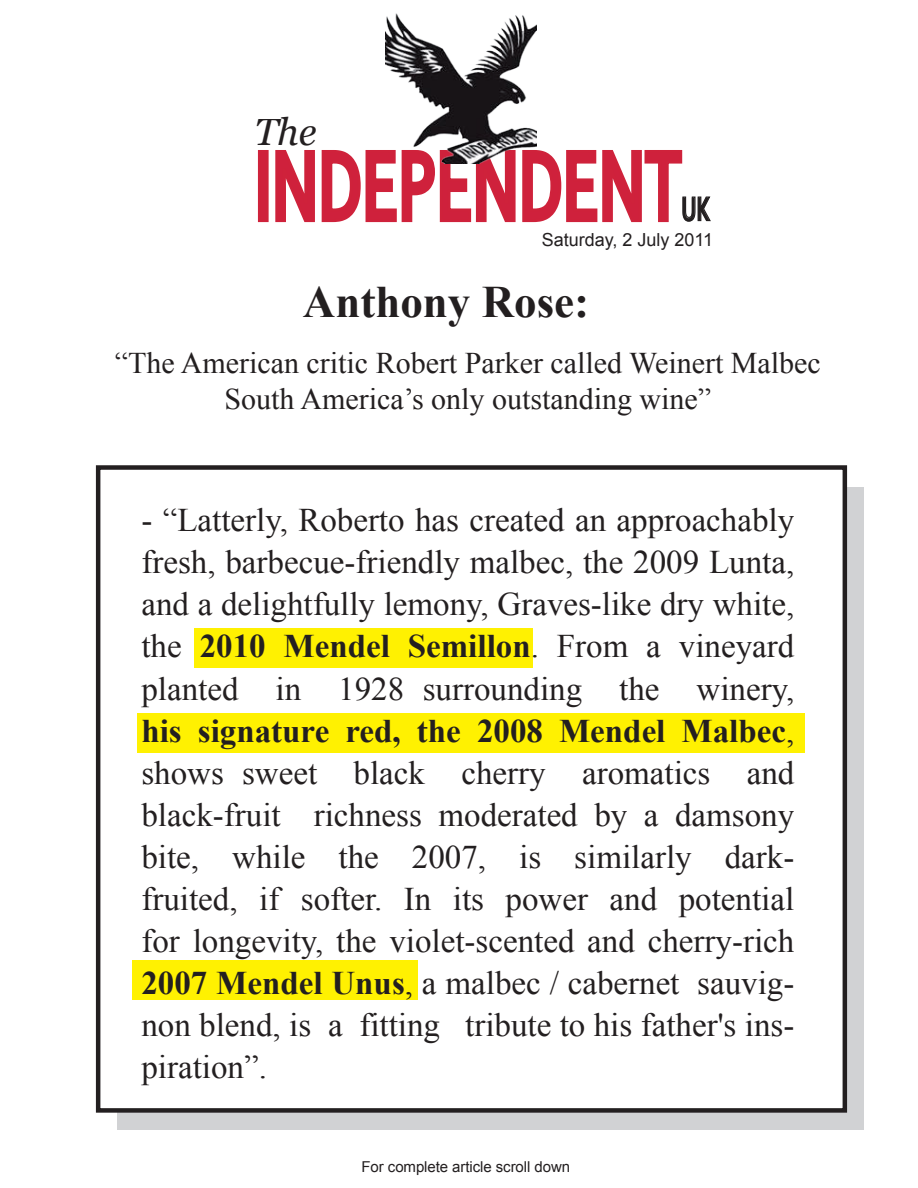
<style>
.page{position:relative;width:918px;height:1188px;background:#fff}
.page>*{position:absolute;margin:0;border:0;box-sizing:border-box;transform-origin:0 0}
.t1{font:700 105.75px "Corbel";letter-spacing:-.005em;color:#cf213c;scale:.61 1}
.t2{font:700 45px "Times New Roman";color:#231f20}
.t3{font:italic 37.8px "Georgia";color:#231f20}
.t4{font:700 36px "Corbel";color:#231f20;scale:.61 1}
.t5{font:33px/42px "Times New Roman";color:#231f20;text-align:justify}
.t6{font:30px/36px "Times New Roman";color:#231f20;text-align:center}
.t7{font:18px "Arial";color:#231f20}
.t8{font:15px "Arial";letter-spacing:-.005em;color:#231f20}
.s1{font-weight:700}
</style>
<div class="page">
<div style="left:258px;top:150px;width:11px;height:72px;border:3px solid #cf223b"></div>
<svg style="left:275px;top:150px;width:436px;height:73px"></svg>
<img style="left:385px;top:13px;width:152px;height:151px">
<div style="left:117px;top:487px;width:747px;height:643px;background:#d1d2d4"></div>
<div style="left:96px;top:465px;width:751px;height:648px;background:#fff;border:4px solid #231f20"></div>
<div style="left:195px;top:628px;width:338px;height:39px;background:#fff101"></div>
<div style="left:137px;top:713px;width:668px;height:39px;background:#fff101"></div>
<div style="left:133px;top:961px;width:285px;height:39px;background:#fff101"></div>
<p class="t3" style="left:254px;top:108px;width:64px">The</p>
<h1 class="t1" style="left:254px;top:120px;width:702px">INDEPENDENT</h1>
<p class="t4" style="left:681px;top:186px;width:49px">UK</p>
<p class="t7" style="left:542px;top:228px;width:173px">Saturday, 2 July 2011</p>
<h2 class="t2" style="left:303px;top:270px;width:288px">Anthony Rose:</h2>
<p class="t6" style="left:115px;top:345px;width:707px">“The American critic Robert Parker called Weinert Malbec<br>South America’s only outstanding wine”</p>
<p class="t5" style="left:141px;top:499px;width:654px">- “Latterly, Roberto has created an approachably fresh, barbecue-friendly malbec, the 2009 Lunta, and a delightfully lemony, Graves-like dry white, the <span class="s1">2010 Mendel Semillon</span>. From a vineyard planted in 1928 surrounding the winery, <span class="s1">his signature red, the 2008 Mendel Malbec</span>, shows sweet black cherry aromatics and black-fruit richness moderated by a damsony bite, while the 2007, is similarly dark&shy;fruited, if softer. In its power and potential for longevity, the violet-scented and cherry-rich <span class="s1">2007 Mendel Unus</span>, a malbec / cabernet sauvig&shy;non blend, is a fitting tribute to his father's ins&shy;piration”.</p>
<p class="t8" style="left:362px;top:1157px;width:210px">For complete article scroll down</p>
</div>
